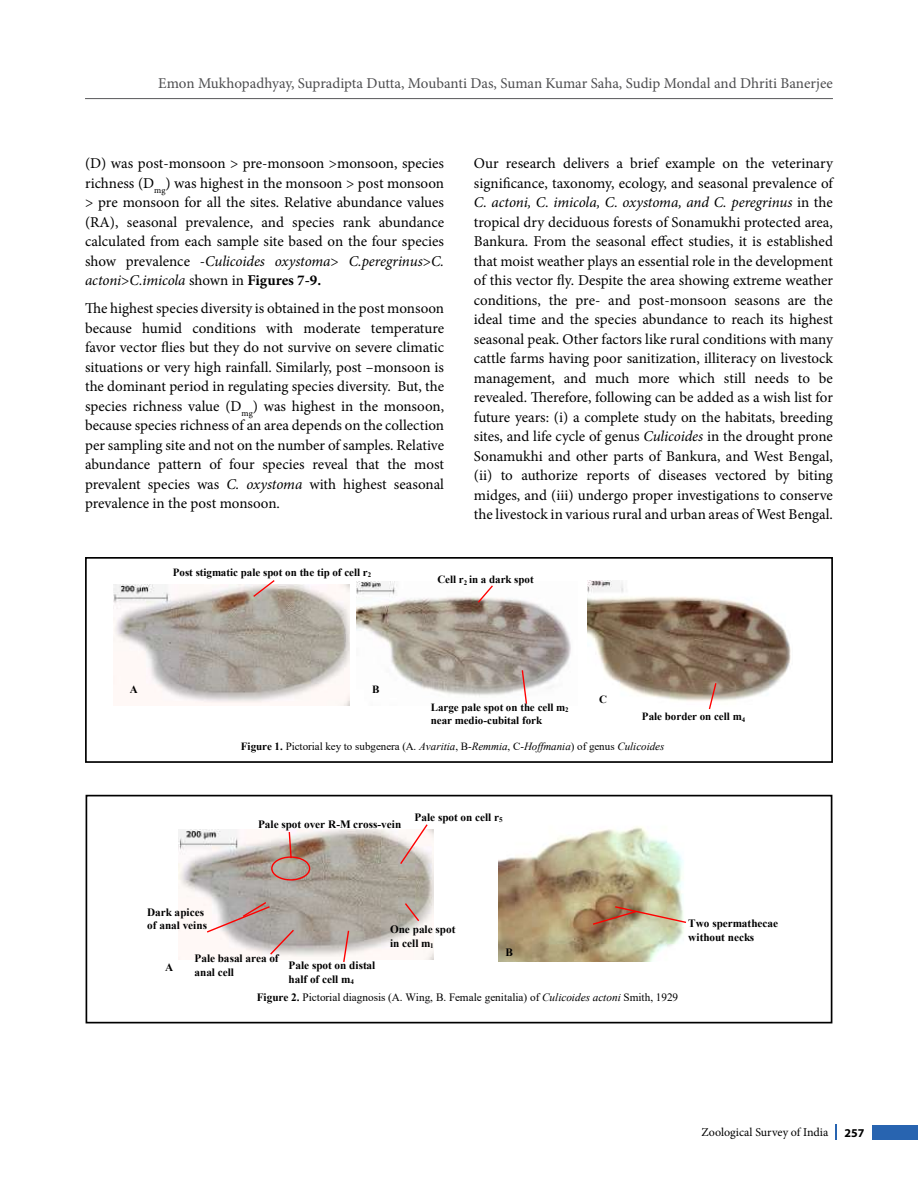
<style>
.page{position:relative;width:918px;height:1188px;background:#fff}
.page>*{position:absolute;margin:0;border:0;box-sizing:border-box;transform-origin:0 0}
.t1{font:15px/19.5px "Minion Pro";color:#000;text-align:justify}
.t2{font:15px "Minion Pro";letter-spacing:-.005em;color:#4d4d4f}
.t3{font:12px "Minion Pro";color:#000}
.t4{font:700 12px "Myriad Pro";color:#000}
.t5{font:700 11.25px/13.8px "Times New Roman";color:#000}
.t6{font:11.25px "Times New Roman";color:#000}
.t7{font:700 10.95px/13.6px "Times New Roman";color:#000}
.t8{font:10.95px "Times New Roman";color:#000}
.s1{font-style:italic}
.s2{font-weight:700}
</style>
<div class="page">
<hr style="left:85px;top:98px;width:748px;height:1px;background:#58595b">
<div style="left:872px;top:1125px;width:46px;height:15px;background:#2864b0"></div>
<svg style="left:836px;top:1125px;width:1px;height:15px"></svg>
<div style="left:85px;top:557px;width:748px;height:206px;border:2px solid #000"></div>
<svg style="left:112px;top:558px;width:694px;height:152px"></svg>
<div style="left:86px;top:795px;width:746px;height:228px;border:2px solid #000"></div>
<svg style="left:178px;top:824px;width:508px;height:138px"></svg>
<svg style="left:288px;top:831px;width:5px;height:29px"></svg>
<p class="t2" style="left:158px;top:73px;width:676px">Emon Mukhopadhyay, Supradipta Dutta, Moubanti Das, Suman Kumar Saha, Sudip Mondal and Dhriti Banerjee</p>
<p class="t1" style="left:85px;top:154px;width:361px">(D) was post-monsoon &gt; pre-monsoon &gt;monsoon, species richness (D<sub>mg</sub>) was highest in the monsoon &gt; post monsoon &gt; pre monsoon for all the sites. Relative abundance values (RA), seasonal prevalence, and species rank abundance calculated from each sample site based on the four species show prevalence -<span class="s1">Culicoides oxystoma</span>&gt; <span class="s1">C.peregrinus</span>&gt;<span class="s1">C. actoni</span>&gt;<span class="s1">C.imicola</span> shown in <span class="s2">Figures 7-9.</span></p>
<p class="t1" style="left:85px;top:299px;width:361px">The highest species diversity is obtained in the post monsoon because humid conditions with moderate temperature favor vector flies but they do not survive on severe climatic situations or very high rainfall. Similarly, post –monsoon is the dominant period in regulating species diversity. But, the species richness value (D<sub>mg</sub>) was highest in the monsoon, because species richness of an area depends on the collection per sampling site and not on the number of samples. Relative abundance pattern of four species reveal that the most prevalent species was <span class="s1">C. oxystoma</span> with highest seasonal prevalence in the post monsoon.</p>
<p class="t1" style="left:474px;top:154px;width:361px">Our research delivers a brief example on the veterinary significance, taxonomy, ecology, and seasonal prevalence of <span class="s1">C. actoni, C. imicola, C. oxystoma, and C. peregrinus</span> in the tropical dry deciduous forests of Sonamukhi protected area, Bankura. From the seasonal effect studies, it is established that moist weather plays an essential role in the development of this vector fly. Despite the area showing extreme weather conditions, the pre- and post-monsoon seasons are the ideal time and the species abundance to reach its highest seasonal peak. Other factors like rural conditions with many cattle farms having poor sanitization, illiteracy on livestock management, and much more which still needs to be revealed. Therefore, following can be added as a wish list for future years: (i) a complete study on the habitats, breeding sites, and life cycle of genus <span class="s1">Culicoides</span> in the drought prone Sonamukhi and other parts of Bankura, and West Bengal, (ii) to authorize reports of diseases vectored by biting midges, and (iii) undergo proper investigations to conserve the livestock in various rural and urban areas of West Bengal.</p>
<p class="t7" style="left:173px;top:565px;width:200px">Post stigmatic pale spot on the tip of cell r<sub>2</sub></p>
<p class="t7" style="left:130px;top:682px;width:9px">A</p>
<p class="t7" style="left:372px;top:682px;width:9px">B</p>
<p class="t7" style="left:437px;top:572px;width:98px">Cell r<sub>2</sub> in a dark spot</p>
<p class="t7" style="left:599px;top:692px;width:9px">C</p>
<p class="t7" style="left:431px;top:700px;width:139px">Large pale spot on the cell m<sub>2 </sub>near medio-cubital fork</p>
<p class="t7" style="left:642px;top:710px;width:105px">Pale border on cell m<sub>4</sub></p>
<p class="t8" style="left:241px;top:738px;width:425px"><span class="s2">Figure 1.</span> Pictorial key to subgenera (A. <span class="s1">Avaritia</span>, B-<span class="s1">Remmia</span>, C-<span class="s1">Hoffmania</span>) of genus <span class="s1">Culicoides</span></p>
<p class="t5" style="left:442px;top:733px;width:142px">Large pale spot on the cell m<sub>2</sub></p>
<p class="t5" style="left:258px;top:817px;width:145px">Pale spot over R-M cross-vein</p>
<p class="t5" style="left:415px;top:810px;width:90px">Pale spot on cell r<sub>5</sub></p>
<p class="t5" style="left:147px;top:905px;width:61px">Dark apices of anal veins</p>
<p class="t5" style="left:165px;top:960px;width:10px">A</p>
<p class="t7" style="left:160px;top:922px;width:9px">A</p>
<p class="t5" style="left:194px;top:951px;width:86px">Pale basal area of anal cell</p>
<p class="t5" style="left:289px;top:958px;width:88px">Pale spot on distal half of cell m<sub>4</sub></p>
<p class="t5" style="left:390px;top:923px;width:67px;line-height:13.2px">One pale spot in cell m<sub>1</sub></p>
<p class="t5" style="left:506px;top:945px;width:9px">B</p>
<p class="t6" style="left:257px;top:989px;width:423px"><span class="s2">Figure 2.</span> Pictorial diagnosis (A. Wing, B. Female genitalia) of <span class="s1">Culicoides actoni</span> Smith, 1929</p>
<p class="t5" style="left:688px;top:916px;width:91px">Two spermathecae without necks</p>
<p class="t3" style="left:701px;top:1125px;width:129px">Zoological Survey of India</p>
<p class="t4" style="left:845px;top:1125px;width:21px">257</p>
</div>
